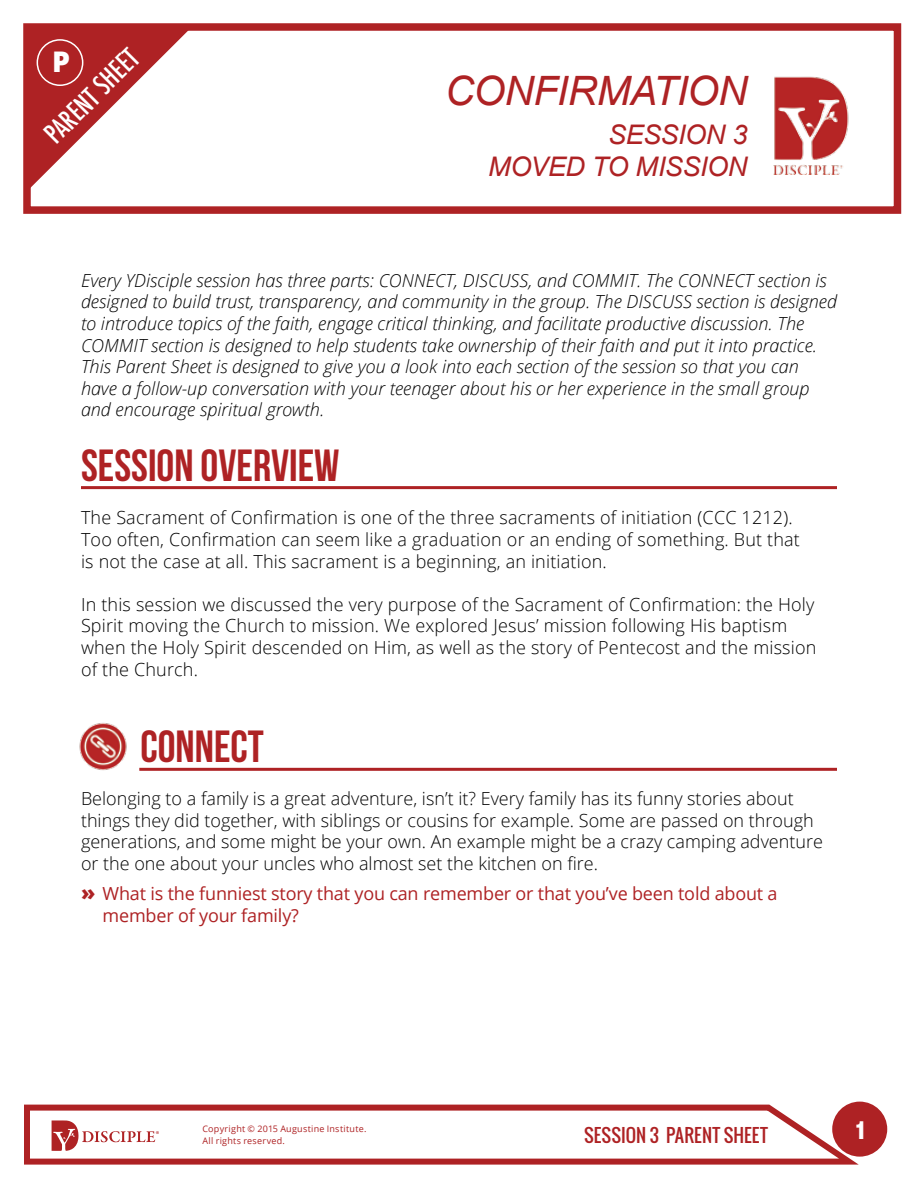
<style>
.page{position:relative;width:918px;height:1188px;background:#fff}
.page>*{position:absolute;margin:0;border:0;box-sizing:border-box;transform-origin:0 0}
.t1{font:45px "Bebas Neue";color:#ae2224}
.t2{font:italic 40.5px "Arial";letter-spacing:-.015em;color:#ae2224}
.t3{font:800 28.5px "Open Sans";color:#fff}
.t4{font:italic 27px/31.5px "Arial";letter-spacing:-.015em;color:#ae2224;text-align:right}
.t5{font:500 condensed 27px "Futura";color:#fff}
.t6{font:800 condensed 27px "Abadi";color:#fff}
.t7{font:300 18px/21.6px "Open Sans";letter-spacing:.01em;color:#000}
.t8{font:italic 300 18px/21.6px "Open Sans";color:#000}
.t9{font:18px/21.6px "Open Sans";letter-spacing:-.01em;color:#ae2224}
.t10{font:18px "Oswald";letter-spacing:.01em;color:#ae2224}
.t11{font:9px/12px "Open Sans";letter-spacing:.025em;color:#ae2224}
.t12{font:8.55px "Myriad Pro";color:#ae2224}
.s1{font-weight:800;font-size:21px}
</style>
<div class="page">
<img style="left:79px;top:723px;width:48px;height:48px">
<div style="left:23px;top:23px;width:878px;height:191px;background:#fff;border:8px solid #ae2224"></div>
<svg style="left:26px;top:26px;width:167px;height:166px"></svg>
<hr style="left:139px;top:768px;width:698px;height:3px;background:#ae2224">
<div style="left:37px;top:39px;width:46px;height:47px;border:2px solid #fff;border-radius:50%"></div>
<svg style="left:24px;top:1102px;width:845px;height:63px"></svg>
<div style="left:832px;top:1102px;width:55px;height:55px;background:#ae2224;border-radius:50%"></div>
<hr style="left:81px;top:486px;width:756px;height:3px;background:#ae2224">
<img style="left:774px;top:76px;width:75px;height:99px">
<svg style="left:52px;top:1120px;width:103px;height:31px"></svg>
<h3 class="t5" style="left:37px;top:126px;width:122px;rotate:-45deg">PARENT SHEET</h3>
<h3 class="t3" style="left:52px;top:40px;width:19px">P</h3>
<h2 class="t2" style="left:445px;top:65px;width:304px">CONFIRMATION</h2>
<h3 class="t4" style="left:488px;top:119px;width:261px">SESSION 3<br>MOVED TO MISSION</h3>
<p class="t8" style="left:81px;top:269px;width:757px">Every YDisciple session has three parts: CONNECT, DISCUSS, and COMMIT. The CONNECT section is designed to build trust, transparency, and community in the group. The DISCUSS section is designed to introduce topics of the faith, engage critical thinking, and facilitate productive discussion. The COMMIT section is designed to help students take ownership of their faith and put it into practice.<br>This Parent Sheet is designed to give you a look into each section of the session so that you can have a follow-up conversation with your teenager about his or her experience in the small group and encourage spiritual growth.</p>
<h1 class="t1" style="left:81px;top:441px;width:260px">SESSION OVERVIEW</h1>
<p class="t7" style="left:81px;top:507px;width:721px">The Sacrament of Confirmation is one of the three sacraments of initiation (CCC 1212).<br>Too often, Confirmation can seem like a graduation or an ending of something. But that is not the case at all. This sacrament is a beginning, an initiation.</p>
<p class="t7" style="left:81px;top:593px;width:737px">In this session we discussed the very purpose of the Sacrament of Confirmation: the Holy Spirit moving the Church to mission. We explored Jesus’ mission following His baptism when the Holy Spirit descended on Him, as well as the story of Pentecost and the mission of the Church.</p>
<h1 class="t1" style="left:140px;top:722px;width:125px">CONNECT</h1>
<p class="t7" style="left:81px;top:787px;width:743px">Belonging to a family is a great adventure, isn’t it? Every family has its funny stories about things they did together, with siblings or cousins for example. Some are passed on through generations, and some might be your own. An example might be a crazy camping adventure or the one about your uncles who almost set the kitchen on fire.</p>
<p class="t9" style="left:103px;top:882px;width:677px;text-indent:-22px"><span class="s1">»</span> What is the funniest story that you can remember or that you’ve been told about a member of your family?</p>
<p class="t12" style="left:156px;top:1129px;width:5px">®</p>
<p class="t11" style="left:202px;top:1123px;width:165px">Copyright © 2015 Augustine Institute.<br>All rights reserved.</p>
<p class="t10" style="left:584px;top:1121px;width:185px">SESSION 3 PARENT SHEET</p>
<h3 class="t6" style="left:854px;top:1114px;width:15px">1</h3>
</div>
